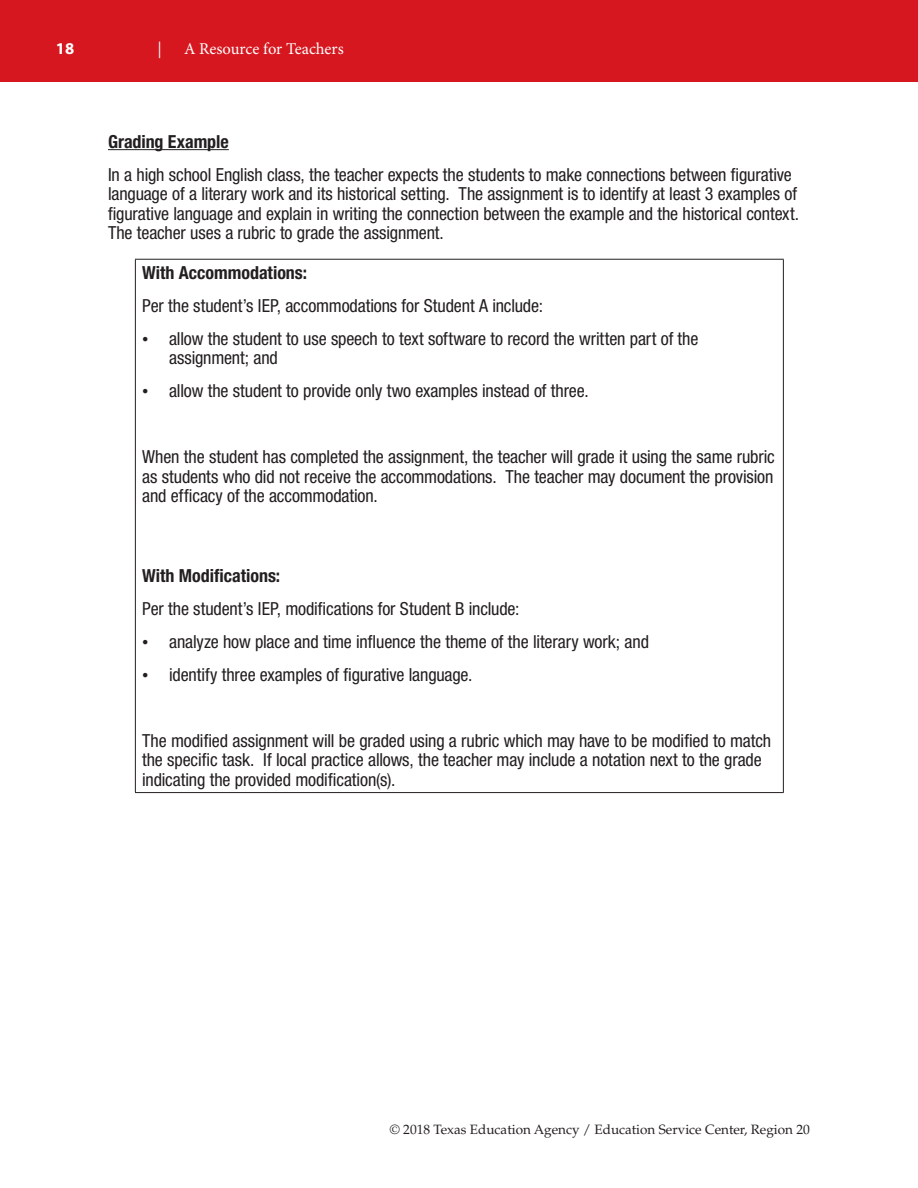
<style>
.page{position:relative;width:918px;height:1188px;background:#fff}
.page>*{position:absolute;margin:0;border:0;box-sizing:border-box;transform-origin:0 0}
.t1{font:condensed 18px/19.5px "Helvetica Neue LT Std";letter-spacing:-.005em;color:#231f20}
.t2{font:700 condensed 18px "Helvetica Neue LT Std";color:#231f20}
.t3{font:16.5px "Minion Pro";color:#fff}
.t4{font:700 16.5px "Myriad Pro";color:#fff}
.t5{font:italic 16.5px "Minion Pro";color:#fff}
.t6{font:13.5px "Palatino LT Std";color:#231f20}
.s1{font-family:"Times New Roman";font-stretch:normal}
</style>
<div class="page">
<div style="left:0;top:0;width:918px;height:82px;background:#d7171f"></div>
<hr style="left:108px;top:149px;width:121px;height:1px;background:#231f20">
<hr style="left:135px;top:259px;width:649px;height:1px;background:#231f20">
<hr style="left:135px;top:260px;width:1px;height:532px;background:#231f20">
<hr style="left:783px;top:260px;width:1px;height:532px;background:#231f20">
<hr style="left:135px;top:792px;width:649px;height:1px;background:#231f20">
<p class="t4" style="left:56px;top:38px;width:20px">18</p>
<p class="t5" style="left:157px;top:38px;width:5px">|</p>
<p class="t3" style="left:184px;top:38px;width:161px">A Resource for Teachers</p>
<p class="t2" style="left:108px;top:131px;width:122px">Grading Example</p>
<p class="t1" style="left:108px;top:165px;width:693px">In a high school English class, the teacher expects the students to make connections between figurative language of a literary work and its historical setting. The assignment is to identify at least 3 examples of figurative language and explain in writing the connection between the example and the historical context.<br>The teacher uses a rubric to grade the assignment.</p>
<p class="t2" style="left:142px;top:262px;width:167px">With Accommodations:</p>
<p class="t1" style="left:142px;top:296px;width:402px">Per the student’s IEP, accommodations for Student A include:</p>
<p class="t1" style="left:169px;top:329px;width:531px;text-indent:-27px"><span class="s1">•</span> allow the student to use speech to text software to record the written part of the assignment; and</p>
<p class="t1" style="left:142px;top:381px;width:448px"><span class="s1">•</span> allow the student to provide only two examples instead of three.</p>
<p class="t1" style="left:142px;top:447px;width:634px;text-align:justify">When the student has completed the assignment, the teacher will grade it using the same rubric as students who did not receive the accommodations. The teacher may document the provision and efficacy of the accommodation.</p>
<p class="t2" style="left:142px;top:565px;width:140px">With Modifications:</p>
<p class="t1" style="left:142px;top:599px;width:379px">Per the student’s IEP, modifications for Student B include:</p>
<p class="t1" style="left:142px;top:632px;width:508px"><span class="s1">•</span> analyze how place and time influence the theme of the literary work; and</p>
<p class="t1" style="left:142px;top:665px;width:332px"><span class="s1">•</span> identify three examples of figurative language.</p>
<p class="t1" style="left:142px;top:731px;width:631px">The modified assignment will be graded using a rubric which may have to be modified to match the specific task. If local practice allows, the teacher may include a notation next to the grade indicating the provided modification(s).</p>
<p class="t6" style="left:390px;top:1121px;width:422px">© 2018 Texas Education Agency / Education Service Center, Region 20</p>
</div>
